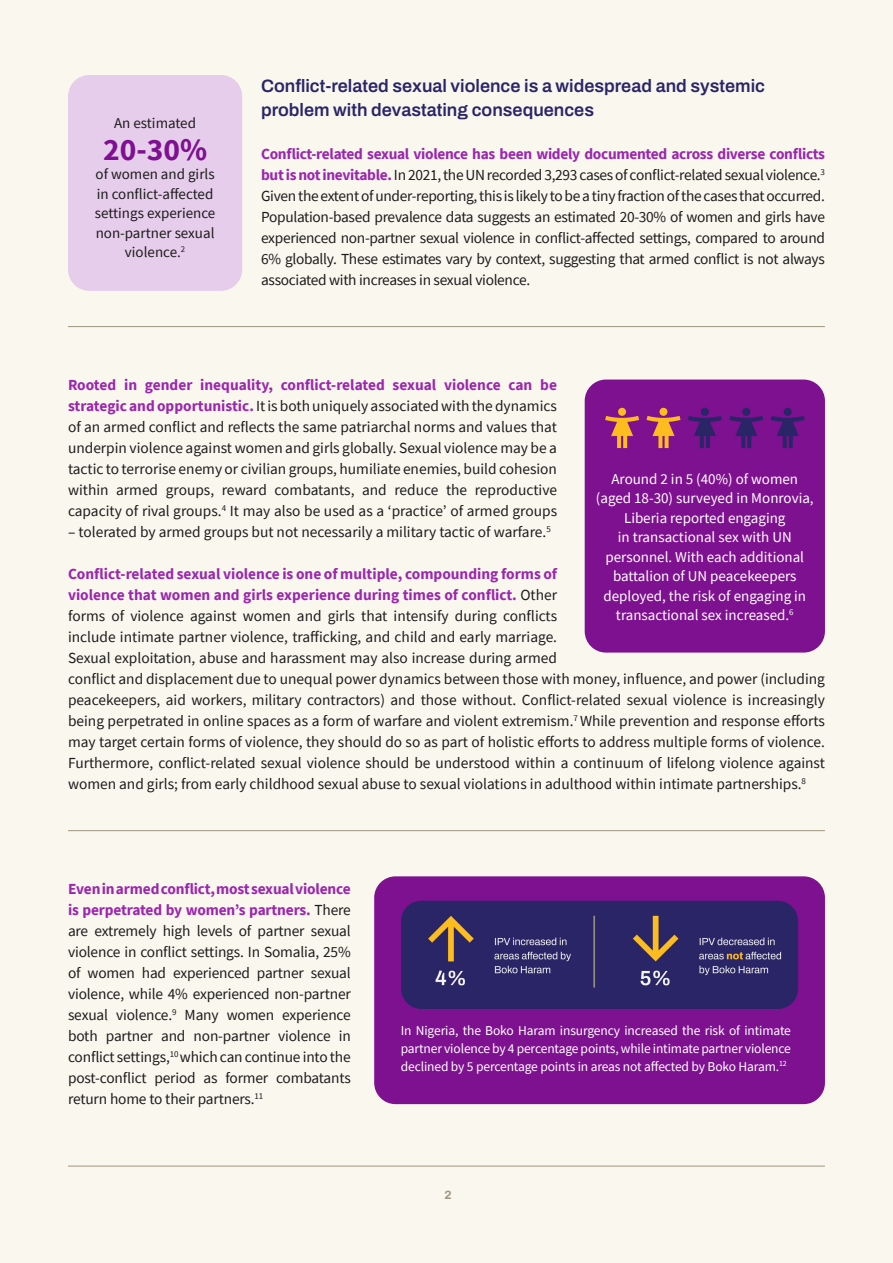
<style>
.page{position:relative;width:893px;height:1263px;background:#f9f7ee}
.page>*{position:absolute;margin:0;border:0;box-sizing:border-box;transform-origin:0 0}
.t1{font:700 31.5px "Source Sans Pro";color:#7e1190}
.Heading_4{font:600 18px/24px "Archivo";color:#2a2567}
.t2{font:15.3px/21px "Source Sans Pro";color:#1b1b1b;text-align:justify}
.t3{font:15px/19.5px "Source Sans Pro";color:#fff;text-align:center}
.t4{font:15px/19.5px "Source Sans Pro";color:#1b1b1b;text-align:center}
.t5{font:13.5px/18px "Source Sans Pro";letter-spacing:-.01em;color:#fff;text-align:justify}
.t6{font:700 12px "Archivo";color:#9e9681}
.s1{font-weight:700;color:#9b27af}
</style>
<div class="page">
<hr style="left:68px;top:1166px;width:757px;height:1px;background:#9e9681">
<div style="left:585px;top:380px;width:240px;height:273px;background:#7e1190;border-radius:21px"></div>
<img style="left:593px;top:401px;width:223px;height:56px;border-radius:28px">
<hr style="left:68px;top:326px;width:757px;height:1px;background:#9e9681">
<hr style="left:68px;top:830px;width:757px;height:1px;background:#9e9681">
<div style="left:68px;top:75px;width:174px;height:216px;background:#e7cdec;border-radius:21px"></div>
<div style="left:374px;top:876px;width:451px;height:228px;background:#7e1190;border-radius:21px"></div>
<img style="left:401px;top:901px;width:397px;height:108px">
<p class="t4" style="left:114px;top:113px;width:83px">An estimated</p>
<p class="t1" style="left:103px;top:128px;width:105px">20-30%</p>
<p class="t4" style="left:95px;top:164px;width:122px">of women and girls in conflict-affected settings experience non-partner sexual violence.<sup>2</sup></p>
<p class="Heading_4" style="left:261px;top:74px;width:505px">Conflict-related sexual violence is a widespread and systemic problem with devastating consequences</p>
<p class="t2" style="left:261px;top:143px;width:565px"><span class="s1">Conflict-related sexual violence has been widely documented across diverse conflicts but is not inevitable.</span> In 2021, the UN recorded 3,293 cases of conflict-related sexual violence.<sup>3<br></sup>Given the extent of under-reporting, this is likely to be a tiny fraction of the cases that occurred.<br>Population-based prevalence data suggests an estimated 20-30% of women and girls have experienced non-partner sexual violence in conflict-affected settings, compared to around 6% globally. These estimates vary by context, suggesting that armed conflict is not always associated with increases in sexual violence.</p>
<p class="t2" style="left:68px;top:374px;width:491px"><span class="s1">Rooted in gender inequality, conflict-related sexual violence can be strategic and opportunistic.</span>It is both uniquely associated with the dynamics of an armed conflict and reflects the same patriarchal norms and values that underpin violence against women and girls globally. Sexual violence may be a tactic to terrorise enemy or civilian groups, humiliate enemies, build cohesion within armed groups, reward combatants, and reduce the reproductive capacity of rival groups.<sup>4</sup> It may also be used as a ‘practice’ of armed groups</p>
<p class="t2" style="left:68px;top:521px;width:484px">– tolerated by armed groups but not necessarily a military tactic of warfare.<sup>5</sup></p>
<p class="t3" style="left:596px;top:469px;width:219px">Around 2 in 5 (40%) of women (aged 18-30) surveyed in Monrovia,<br>Liberia reported engaging<br>in transactional sex with UN personnel. With each additional battalion of UN peacekeepers deployed, the risk of engaging in transactional sex increased.<sup>6</sup></p>
<p class="t2" style="left:68px;top:563px;width:758px;text-align:left"><span class="s1">Conflict-related sexual violence is one of multiple, compounding forms of<br>violence that women and girls experience during times of conflict.</span> Other<br>forms of violence against women and girls that intensify during conflicts<br>include intimate partner violence, trafficking, and child and early marriage.<br>Sexual exploitation, abuse and harassment may also increase during armed<br>conflict and displacement due to unequal power dynamics between those with money, influence, and power (including peacekeepers, aid workers, military contractors) and those without. Conflict-related sexual violence is increasingly being perpetrated in online spaces as a form of warfare and violent extremism.<sup>7</sup> While prevention and response efforts may target certain forms of violence, they should do so as part of holistic efforts to address multiple forms of violence.<br>Furthermore, conflict-related sexual violence should be understood within a continuum of lifelong violence against women and girls; from early childhood sexual abuse to sexual violations in adulthood within intimate partnerships.<sup>8</sup></p>
<p class="t2" style="left:68px;top:878px;width:284px"><span class="s1">Even in armed conflict, most sexual violence is perpetrated by women’s partners.</span> There are extremely high levels of partner sexual violence in conflict settings. In Somalia, 25% of women had experienced partner sexual violence, while 4% experienced non-partner sexual violence.<sup>9</sup> Many women experience both partner and non-partner violence in conflict settings,<sup>10</sup>which can continue into the post-conflict period as former combatants return home to their partners.<sup>11</sup></p>
<p class="t5" style="left:401px;top:1021px;width:392px">In Nigeria, the Boko Haram insurgency increased the risk of intimate partner violence by 4 percentage points, while intimate partner violence declined by 5 percentage points in areas not affected by Boko Haram.<sup>12</sup></p>
<p class="t6" style="left:445px;top:1185px;width:9px">2</p>
</div>
